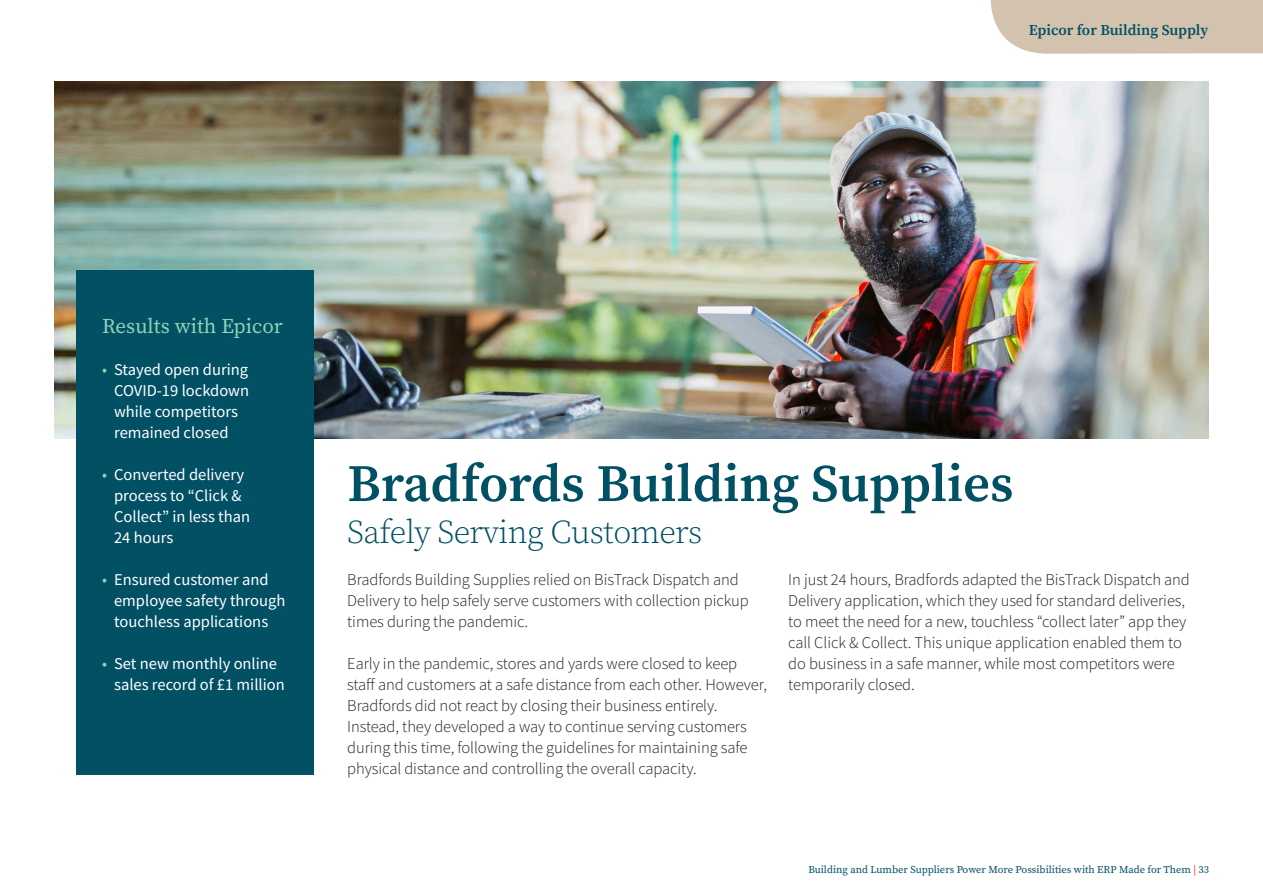
<style>
.page{position:relative;width:1263px;height:893px;background:#fff}
.page>*{position:absolute;margin:0;border:0;box-sizing:border-box;transform-origin:0 0}
.t1{font:600 52.5px "Source Serif Pro";color:#025064}
.Subheader{font:300 33px "Source Serif Pro";letter-spacing:-.02em;color:#025064}
.Paragraph_Style_2{font:21px "Source Serif Pro";color:#90d2b5}
.Body_Copy{font:300 16.5px/21px "Source Sans Pro";letter-spacing:-.005em;color:#231f20}
.t2{font:16.5px/21px "Source Sans Pro";color:#fff}
.t3{font:600 15px "Source Serif Pro";color:#025064}
.t4{font:10.5px "Source Serif Pro";color:#025064}
.s1{color:#90d2b5}
.s2{color:#ff2102}
</style>
<div class="page">
<div style="left:991px;top:0;width:272px;height:54px;background:#d3c3ae"></div>
<img style="left:54px;top:81px;width:1155px;height:357px">
<div style="left:76px;top:270px;width:237px;height:504px;background:#025064"></div>
<p class="t3" style="left:1029px;top:19px;width:181px">Epicor for Building Supply</p>
<p class="Paragraph_Style_2" style="left:102px;top:312px;width:182px">Results with Epicor</p>
<p class="t2" style="left:114px;top:359px;width:137px;text-indent:-12px"><span class="s1">•</span> Stayed open during<br>COVID-19 lockdown while competitors remained closed</p>
<p class="t2" style="left:114px;top:464px;width:138px;text-indent:-12px"><span class="s1">•</span> Converted delivery process to “Click &amp;<br>Collect” in less than<br>24 hours</p>
<p class="t2" style="left:114px;top:569px;width:173px;text-indent:-12px"><span class="s1">•</span> Ensured customer and employee safety through touchless applications</p>
<p class="t2" style="left:114px;top:653px;width:172px;text-indent:-12px"><span class="s1">•</span> Set new monthly online sales record of £1 million</p>
<h1 class="t1" style="left:347px;top:448px;width:668px">Bradfords Building Supplies</h1>
<p class="Subheader" style="left:347px;top:511px;width:356px">Safely Serving Customers</p>
<p class="Body_Copy" style="left:347px;top:569px;width:403px">Bradfords Building Supplies relied on BisTrack Dispatch and<br>Delivery to help safely serve customers with collection pickup times during the pandemic.</p>
<p class="Body_Copy" style="left:347px;top:653px;width:421px">Early in the pandemic, stores and yards were closed to keep staff and customers at a safe distance from each other. However, Bradfords did not react by closing their business entirely.<br>Instead, they developed a way to continue serving customers during this time, following the guidelines for maintaining safe physical distance and controlling the overall capacity.</p>
<p class="Body_Copy" style="left:788px;top:569px;width:403px">In just 24 hours, Bradfords adapted the BisTrack Dispatch and Delivery application, which they used for standard deliveries, to meet the need for a new, touchless “collect later” app they call Click &amp; Collect. This unique application enabled them to do business in a safe manner, while most competitors were temporarily closed.</p>
<p class="t4" style="left:808px;top:862px;width:402px">Building and Lumber Suppliers Power More Possibilities with ERP Made for Them <span class="s2">|</span> 33</p>
</div>
